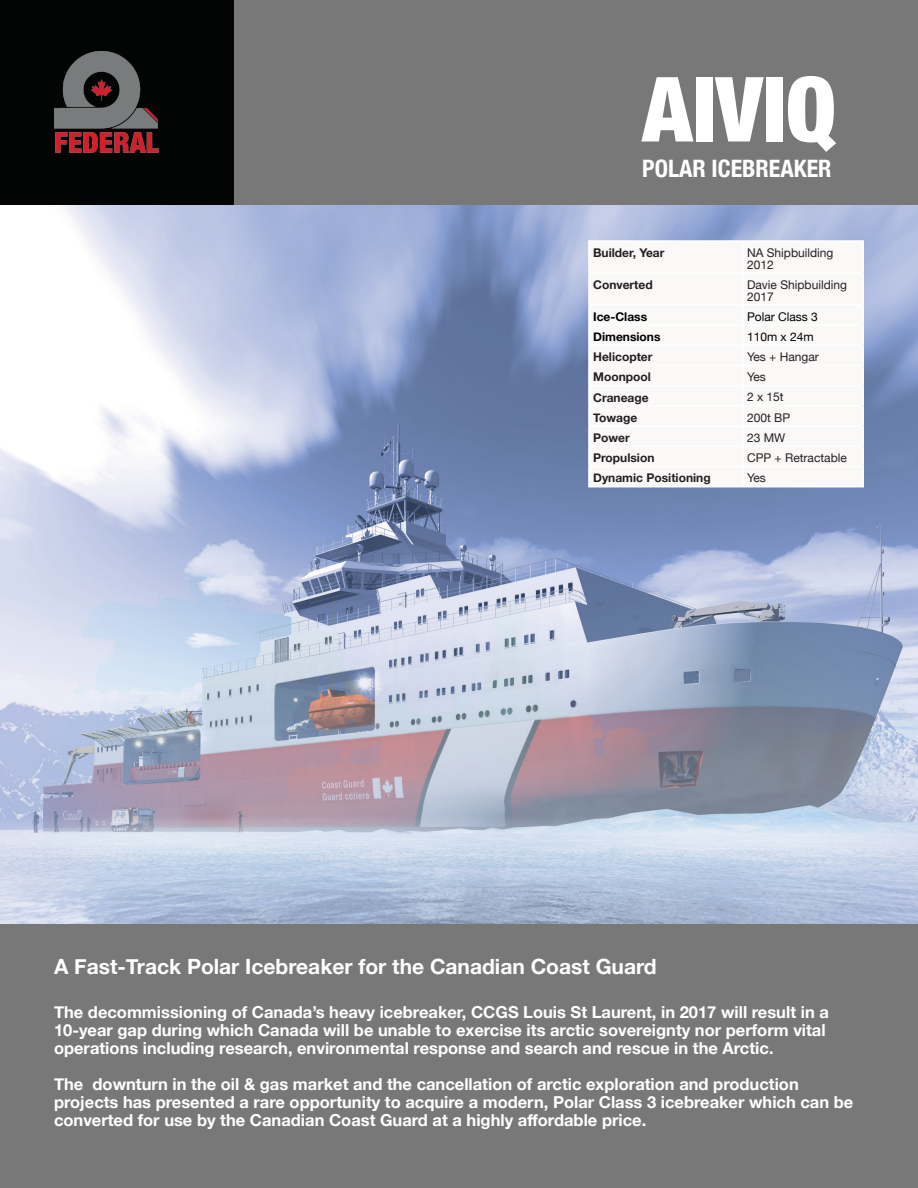
<style>
.page{position:relative;width:918px;height:1188px;background:#fff}
.page>*{position:absolute;margin:0;border:0;box-sizing:border-box;transform-origin:0 0}
.t1{font:900 condensed 90px "Helvetica Neue";color:#fff}
.t2{font:700 condensed 24px "Helvetica Neue";color:#fff}
.t3{font:700 21px "Helvetica Neue";color:#fff}
.t4{font:700 16.5px/18px "Helvetica Neue";color:#fff}
.t5{font:700 12px "Helvetica Neue";color:#231f20}
.t6{font:12px "Helvetica Neue";color:#231f20}
.t7{font:700 12px "Helvetica Neue";color:#000}
.t8{font:12px "Helvetica Neue";color:#000}
</style>
<div class="page">
<img style="left:0;top:204px;width:918px;height:721px">
<div style="left:0;top:0;width:304px;height:204px;background:#030505"></div>
<div style="left:235px;top:0;width:683px;height:204px;background:#797878"></div>
<img style="left:54px;top:51px;width:104px;height:102px">
<div style="left:0;top:925px;width:918px;height:263px;background:#797878"></div>
<svg style="left:590px;top:242px;width:272px;height:244px"></svg>
<hr style="left:588px;top:240px;width:155px;height:2px;background:#fff">
<hr style="left:588px;top:242px;width:2px;height:30px;background:#fff">
<hr style="left:743px;top:240px;width:121px;height:2px;background:#fff">
<hr style="left:742px;top:242px;width:2px;height:30px;background:#fff">
<hr style="left:862px;top:242px;width:2px;height:30px;background:#fff">
<hr style="left:588px;top:272px;width:155px;height:2px;background:#fff">
<hr style="left:588px;top:274px;width:2px;height:30px;background:#fff">
<hr style="left:743px;top:272px;width:121px;height:2px;background:#fff">
<hr style="left:742px;top:274px;width:2px;height:30px;background:#fff">
<hr style="left:862px;top:274px;width:2px;height:30px;background:#fff">
<hr style="left:588px;top:304px;width:155px;height:2px;background:#fff">
<hr style="left:743px;top:304px;width:121px;height:2px;background:#fff">
<hr style="left:588px;top:324px;width:155px;height:2px;background:#fff">
<hr style="left:743px;top:324px;width:121px;height:2px;background:#fff">
<hr style="left:588px;top:345px;width:155px;height:1px;background:#fff">
<hr style="left:743px;top:345px;width:121px;height:1px;background:#fff">
<hr style="left:588px;top:365px;width:155px;height:1px;background:#fff">
<hr style="left:743px;top:365px;width:121px;height:1px;background:#fff">
<hr style="left:588px;top:385px;width:155px;height:1px;background:#fff">
<hr style="left:743px;top:385px;width:121px;height:1px;background:#fff">
<hr style="left:588px;top:405px;width:155px;height:2px;background:#fff">
<hr style="left:743px;top:405px;width:121px;height:2px;background:#fff">
<hr style="left:588px;top:425px;width:155px;height:2px;background:#fff">
<hr style="left:743px;top:425px;width:121px;height:2px;background:#fff">
<hr style="left:588px;top:446px;width:155px;height:1px;background:#fff">
<hr style="left:743px;top:446px;width:121px;height:1px;background:#fff">
<hr style="left:588px;top:466px;width:155px;height:1px;background:#fff">
<svg style="left:588px;top:306px;width:2px;height:180px"></svg>
<hr style="left:743px;top:466px;width:121px;height:1px;background:#fff">
<svg style="left:742px;top:306px;width:2px;height:180px"></svg>
<svg style="left:862px;top:306px;width:2px;height:180px"></svg>
<hr style="left:588px;top:486px;width:155px;height:1px;background:#fff">
<hr style="left:743px;top:486px;width:121px;height:1px;background:#fff">
<p class="t1" style="left:642px;top:35px;width:195px">AIVIQ</p>
<p class="t2" style="left:642px;top:149px;width:191px">POLAR ICEBREAKER</p>
<p class="t5" style="left:593px;top:243px;width:73px">Builder, Year</p>
<p class="t6" style="left:747px;top:244px;width:88px">NA Shipbuilding</p>
<p class="t6" style="left:747px;top:256px;width:28px">2012</p>
<p class="t5" style="left:593px;top:275px;width:61px">Converted</p>
<p class="t6" style="left:747px;top:276px;width:102px">Davie Shipbuilding</p>
<p class="t6" style="left:747px;top:288px;width:28px">2017</p>
<p class="t7" style="left:593px;top:307px;width:55px">Ice-Class</p>
<p class="t8" style="left:747px;top:308px;width:72px">Polar Class 3</p>
<p class="t7" style="left:593px;top:327px;width:69px">Dimensions</p>
<p class="t8" style="left:747px;top:328px;width:68px">110m x 24m</p>
<p class="t5" style="left:593px;top:348px;width:61px">Helicopter</p>
<p class="t6" style="left:747px;top:348px;width:73px">Yes + Hangar</p>
<p class="t5" style="left:593px;top:368px;width:59px">Moonpool</p>
<p class="t6" style="left:747px;top:368px;width:20px">Yes</p>
<p class="t5" style="left:593px;top:388px;width:57px">Craneage</p>
<p class="t6" style="left:747px;top:388px;width:38px">2 x 15t</p>
<p class="t5" style="left:593px;top:408px;width:46px">Towage</p>
<p class="t6" style="left:747px;top:409px;width:45px">200t BP</p>
<p class="t5" style="left:593px;top:428px;width:38px">Power</p>
<p class="t6" style="left:747px;top:429px;width:40px">23 MW</p>
<p class="t5" style="left:593px;top:449px;width:63px">Propulsion</p>
<p class="t6" style="left:747px;top:449px;width:101px">CPP + Retractable</p>
<p class="t5" style="left:593px;top:469px;width:119px">Dynamic Positioning</p>
<p class="t6" style="left:747px;top:469px;width:20px">Yes</p>
<p class="t3" style="left:54px;top:951px;width:604px">A Fast-Track Polar Icebreaker for the Canadian Coast Guard</p>
<p class="t4" style="left:54px;top:1003px;width:776px">The decommissioning of Canada’s heavy icebreaker, CCGS Louis St Laurent, in 2017 will result in a<br>10-year gap during which Canada will be unable to exercise its arctic sovereignty nor perform vital operations including research, environmental response and search and rescue in the Arctic.</p>
<p class="t4" style="left:54px;top:1075px;width:801px">The downturn in the oil &amp; gas market and the cancellation of arctic exploration and production projects has presented a rare opportunity to acquire a modern, Polar Class 3 icebreaker which can be converted for use by the Canadian Coast Guard at a highly affordable price.</p>
</div>
